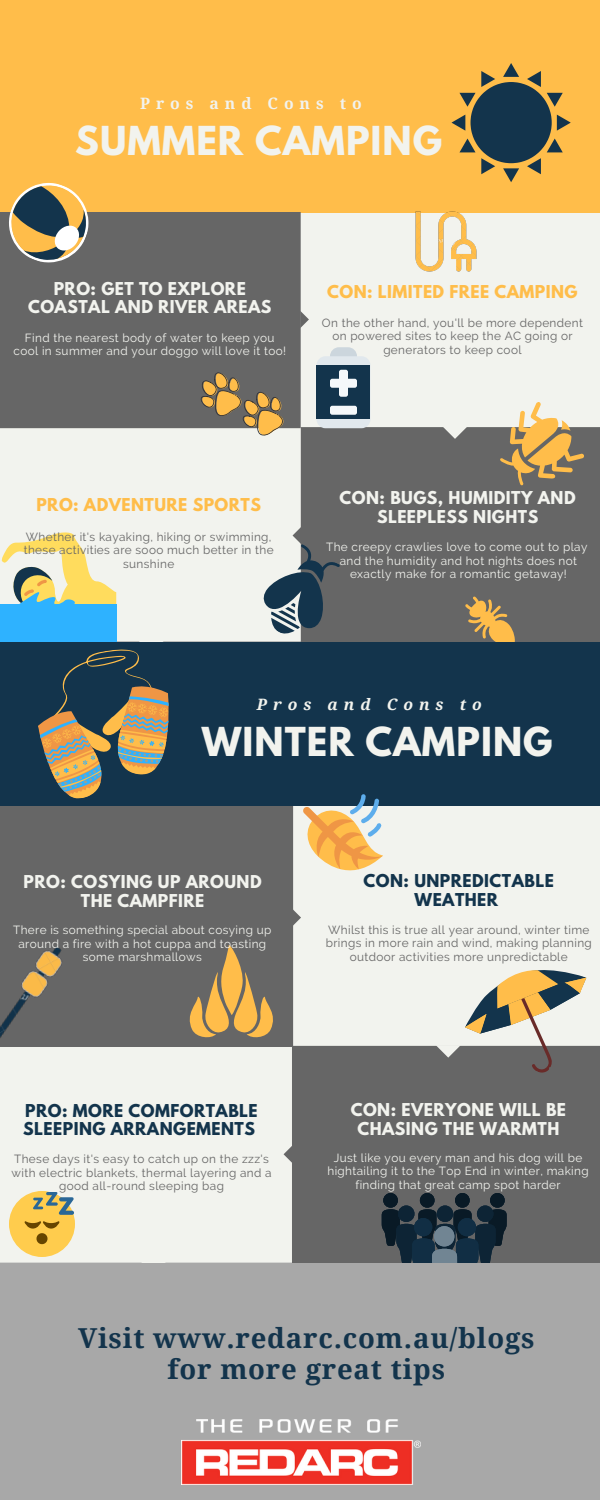
<style>
.page{position:relative;width:600px;height:1500px;background:#fff}
.page>*{position:absolute;margin:0;border:0;box-sizing:border-box;transform-origin:0 0}
.t1{font:700 35.4px "League Spartan";letter-spacing:.03em;color:#f2f3ee}
.t2{font:700 27.5px/31.5px "Droid Serif";letter-spacing:.03em;color:#13344c;text-align:center}
.t3{font:700 15.7px/18.8px "League Spartan";letter-spacing:.03em;color:#f2f3ee;text-align:center}
.t4{font:700 15.7px/18.8px "League Spartan";letter-spacing:.03em;color:#13344c;text-align:center}
.t5{font:700 15.7px "League Spartan";letter-spacing:.03em;color:#ffbd4a}
.t6{font:700 15.7px "Droid Serif";letter-spacing:.38em;color:#f2f3ee}
.t7{font:italic 700 15.7px "Droid Serif";letter-spacing:.38em;color:#f2f3ee}
.t8{font:11.8px/13.5px "Raleway";letter-spacing:.03em;color:#666;text-align:center}
.t9{font:11.8px/13.5px "Raleway";letter-spacing:.03em;color:#f2f3ee;text-align:center}
</style>
<div class="page">
<div style="left:0;top:1258px;width:600px;height:242px;background:#a8a8a8"></div>
<div style="left:0;top:1048px;width:292px;height:215px;background:#f2f3ee"></div>
<svg style="left:141px;top:1262px;width:25px;height:1px"></svg>
<hr style="left:0;top:1047px;width:306px;height:1px;background:#f2f3ee">
<div style="left:292px;top:1043px;width:90px;height:220px;background:#666"></div>
<svg style="left:284px;top:1145px;width:8px;height:18px"></svg>
<div style="left:293px;top:805px;width:307px;height:241px;background:#f2f3ee"></div>
<div style="left:0;top:428px;width:301px;height:214px;background:#f2f3ee"></div>
<div style="left:301px;top:427px;width:299px;height:215px;background:#666"></div>
<svg style="left:465px;top:596px;width:52px;height:46px;background:#a98c59"></svg>
<div style="left:301px;top:213px;width:299px;height:214px;background:#f2f3ee"></div>
<svg style="left:443px;top:426px;width:24px;height:13px"></svg>
<div style="left:0;top:0;width:600px;height:213px;background:#ffbd4a"></div>
<svg style="left:452px;top:63px;width:119px;height:119px"></svg>
<div style="left:0;top:213px;width:301px;height:215px;background:#666"></div>
<svg style="left:300px;top:311px;width:9px;height:17px"></svg>
<svg style="left:498px;top:397px;width:90px;height:92px;background:#bca883"></svg>
<svg style="left:259px;top:527px;width:81px;height:112px;background:#808a8f"></svg>
<div style="left:0;top:604px;width:116px;height:39px;background:#2eb2ff"></div>
<svg style="left:0;top:530px;width:116px;height:74px;background:#e6ddaa"></svg>
<div style="left:0;top:642px;width:600px;height:163px;background:#13344c"></div>
<svg style="left:38px;top:641px;width:142px;height:158px"></svg>
<div style="left:0;top:808px;width:293px;height:221px;background:#666"></div>
<svg style="left:292px;top:909px;width:9px;height:18px"></svg>
<img style="left:0;top:918px;width:101px;height:158px">
<svg style="left:190px;top:945px;width:83px;height:92px;background:#a88b59"></svg>
<svg style="left:0;top:182px;width:100px;height:92px"></svg>
<svg style="left:199px;top:368px;width:90px;height:72px;background:#9f8e6f"></svg>
<img style="left:409px;top:211px;width:75px;height:68px">
<div style="left:330px;top:347px;width:27px;height:18px;background:#ccd6dd;border-radius:9px"></div>
<div style="left:316px;top:356px;width:54px;height:72px;background:#e1e8ed;border-radius:9px"></div>
<div style="left:316px;top:365px;width:54px;height:54px;background:#13344c"></div>
<svg style="left:330px;top:370px;width:27px;height:45px"></svg>
<svg style="left:303px;top:794px;width:80px;height:78px;background:#ceb488"></svg>
<div style="left:9px;top:1191px;width:66px;height:66px;background:#ffcc4d;border-radius:50%"></div>
<svg style="left:24px;top:1221px;width:36px;height:23px"></svg>
<svg style="left:33px;top:1192px;width:41px;height:23px"></svg>
<svg style="left:382px;top:942px;width:218px;height:321px;background:#868784"></svg>
<div style="left:434px;top:1226px;width:20px;height:21px;background:#718593;border-radius:50%"></div>
<img style="left:182px;top:1419px;width:239px;height:65px">
<h3 class="t6" style="left:140px;top:95px;width:223px">Pros and Cons to</h3>
<h1 class="t1" style="left:75px;top:124px;width:369px">SUMMER CAMPING</h1>
<h3 class="t3" style="left:28px;top:281px;width:245px">PRO: GET TO EXPLORE<br>COASTAL AND RIVER AREAS</h3>
<p class="t9" style="left:14px;top:331px;width:274px">Find the nearest body of water to keep you cool in summer and your doggo will love it too!</p>
<h3 class="t5" style="left:327px;top:284px;width:252px">CON: LIMITED FREE CAMPING</h3>
<p class="t8" style="left:322px;top:316px;width:263px">On the other hand, you'll be more dependent on powered sites to keep the AC going or generators to keep cool</p>
<h3 class="t5" style="left:36px;top:497px;width:226px">PRO: ADVENTURE SPORTS</h3>
<p class="t8" style="left:24px;top:530px;width:251px">Whether it's kayaking, hiking or swimming, these activities are sooo much better in the sunshine</p>
<h3 class="t3" style="left:340px;top:490px;width:238px">CON: BUGS, HUMIDITY AND<br>SLEEPLESS NIGHTS</h3>
<p class="t9" style="left:326px;top:540px;width:263px">The creepy crawlies love to come out to play and the humidity and hot nights does not exactly make for a romantic getaway!</p>
<h3 class="t7" style="left:257px;top:696px;width:227px">Pros and Cons to</h3>
<h1 class="t1" style="left:202px;top:724px;width:352px">WINTER CAMPING</h1>
<h3 class="t3" style="left:24px;top:874px;width:240px">PRO: COSYING UP AROUND<br>THE CAMPFIRE</h3>
<p class="t9" style="left:13px;top:923px;width:260px">There is something special about cosying up around a fire with a hot cuppa and toasting some marshmallows</p>
<h3 class="t4" style="left:364px;top:873px;width:192px">CON: UNPREDICTABLE<br>WEATHER</h3>
<p class="t8" style="left:326px;top:923px;width:268px">Whilst this is true all year around, winter time brings in more rain and wind, making planning outdoor activities more unpredictable</p>
<h3 class="t4" style="left:23px;top:1103px;width:236px;text-align:left">PRO: MORE COMFORTABLE<br>SLEEPING ARRANGEMENTS</h3>
<p class="t8" style="left:12px;top:1152px;width:262px">These days it's easy to catch up on the zzz's with electric blankets, thermal layering and a good all-round sleeping bag</p>
<h3 class="t3" style="left:351px;top:1102px;width:217px">CON: EVERYONE WILL BE<br>CHASING THE WARMTH</h3>
<p class="t9" style="left:327px;top:1151px;width:263px">Just like you every man and his dog will be hightailing it to the Top End in winter, making finding that great camp spot harder</p>
<h2 class="t2" style="left:78px;top:1323px;width:458px">Visit www.redarc.com.au/blogs for more great tips</h2>
</div>
